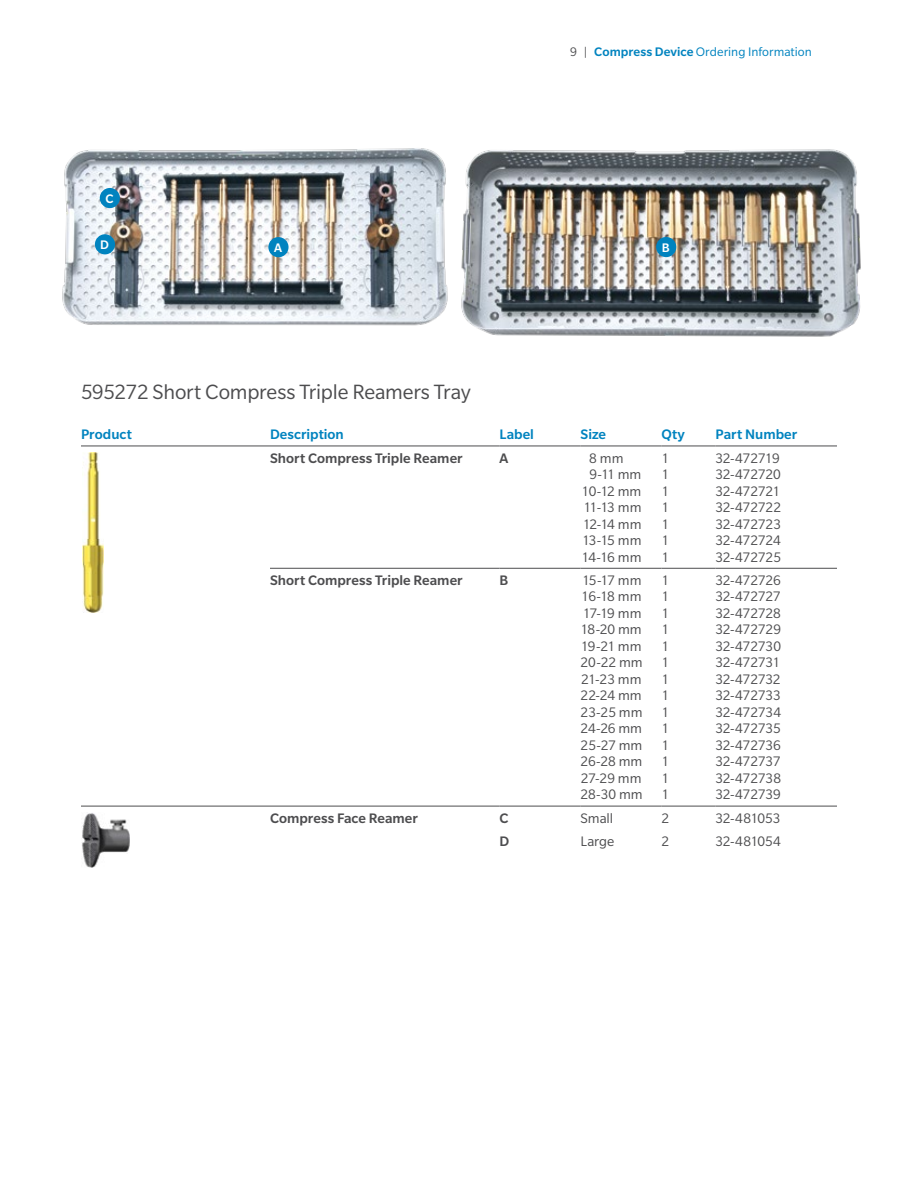
<style>
.page{position:relative;width:918px;height:1188px;background:#fff}
.page>*{position:absolute;margin:0;border:0;box-sizing:border-box;transform-origin:0 0}
.t1{font:22.5px "Slate Pro";letter-spacing:-.01em;color:#4d4d4f}
.t2{font:15px/16.5px "Slate Pro";letter-spacing:-.005em;color:#4d4d4f;text-align:justify}
.t3{font:500 15px "Slate Pro";color:#4d4d4f}
.t4{font:500 15px "Slate Pro";color:#0083bf}
.t5{font:13.5px "Slate Pro";letter-spacing:.005em;color:#0083bf}
.t6{font:500 13.5px "Slate Pro";color:#fff}
.s1{color:#4d4d4f}
.s2{font-weight:500}
</style>
<div class="page">
<img style="left:461px;top:149px;width:400px;height:188px">
<div style="left:656px;top:237px;width:20px;height:20px;background:#0083bf;border-radius:50%"></div>
<img style="left:62px;top:148px;width:386px;height:178px">
<div style="left:268px;top:237px;width:21px;height:20px;background:#0083bf;border-radius:50%"></div>
<div style="left:100px;top:188px;width:20px;height:20px;background:#0083bf;border-radius:50%"></div>
<div style="left:95px;top:234px;width:20px;height:20px;background:#0083bf;border-radius:50%"></div>
<hr style="left:81px;top:446px;width:189px;height:1px;background:#4d4d4f">
<hr style="left:270px;top:446px;width:230px;height:1px;background:#4d4d4f">
<hr style="left:500px;top:446px;width:80px;height:1px;background:#4d4d4f">
<hr style="left:580px;top:446px;width:82px;height:1px;background:#4d4d4f">
<hr style="left:662px;top:446px;width:54px;height:1px;background:#4d4d4f">
<hr style="left:716px;top:446px;width:121px;height:1px;background:#4d4d4f">
<hr style="left:270px;top:568px;width:230px;height:1px;background:#4d4d4f">
<hr style="left:500px;top:568px;width:80px;height:1px;background:#4d4d4f">
<hr style="left:580px;top:568px;width:82px;height:1px;background:#4d4d4f">
<hr style="left:662px;top:568px;width:54px;height:1px;background:#4d4d4f">
<hr style="left:716px;top:568px;width:121px;height:1px;background:#4d4d4f">
<hr style="left:270px;top:806px;width:230px;height:1px;background:#4d4d4f">
<hr style="left:500px;top:806px;width:80px;height:1px;background:#4d4d4f">
<hr style="left:580px;top:806px;width:82px;height:1px;background:#4d4d4f">
<hr style="left:662px;top:806px;width:54px;height:1px;background:#4d4d4f">
<hr style="left:716px;top:806px;width:121px;height:1px;background:#4d4d4f">
<hr style="left:81px;top:806px;width:189px;height:1px;background:#4d4d4f">
<img style="left:83px;top:453px;width:21px;height:159px">
<img style="left:82px;top:813px;width:48px;height:54px">
<p class="t6" style="left:106px;top:191px;width:10px">C</p>
<p class="t6" style="left:100px;top:237px;width:10px">D</p>
<p class="t5" style="left:570px;top:45px;width:243px"><span class="s1">9 |</span> <span class="s2">Compress Device</span> Ordering Information</p>
<p class="t6" style="left:274px;top:240px;width:9px">A</p>
<p class="t6" style="left:662px;top:240px;width:9px">B</p>
<h1 class="t1" style="left:81px;top:380px;width:391px">595272 Short Compress Triple Reamers Tray</h1>
<p class="t4" style="left:81px;top:426px;width:52px">Product</p>
<p class="t4" style="left:270px;top:426px;width:75px">Description</p>
<p class="t4" style="left:500px;top:426px;width:36px">Label</p>
<p class="t4" style="left:581px;top:426px;width:27px">Size</p>
<p class="t4" style="left:662px;top:426px;width:25px">Qty</p>
<p class="t4" style="left:716px;top:426px;width:83px">Part Number</p>
<p class="t3" style="left:270px;top:450px;width:194px">Short Compress Triple Reamer</p>
<p class="t3" style="left:500px;top:450px;width:10px">A</p>
<p class="t2" style="left:589px;top:449px;width:36px">8 mm</p>
<p class="t2" style="left:589px;top:466px;width:54px">9-11 mm</p>
<p class="t2" style="left:582px;top:482px;width:61px">10-12 mm</p>
<p class="t2" style="left:584px;top:499px;width:59px">11-13 mm</p>
<p class="t2" style="left:583px;top:515px;width:60px">12-14 mm</p>
<p class="t2" style="left:582px;top:532px;width:61px">13-15 mm</p>
<p class="t2" style="left:582px;top:548px;width:62px">14-16 mm</p>
<p class="t2" style="left:662px;top:449px;width:9px">1<br>1<br>1<br>1<br>1<br>1<br>1</p>
<p class="t2" style="left:716px;top:449px;width:67px">32-472719<br>32-472720<br>32-472721<br>32-472722<br>32-472723<br>32-472724<br>32-472725</p>
<p class="t3" style="left:270px;top:572px;width:194px">Short Compress Triple Reamer</p>
<p class="t3" style="left:500px;top:572px;width:10px">B</p>
<p class="t2" style="left:581px;top:572px;width:64px">15-17 mm 16-18 mm 17-19 mm 18-20 mm 19-21 mm 20-22 mm 21-23 mm 22-24 mm 23-25 mm 24-26 mm 25-27 mm 26-28 mm 27-29 mm 28-30 mm</p>
<p class="t2" style="left:662px;top:572px;width:9px">1<br>1<br>1<br>1<br>1<br>1<br>1<br>1<br>1<br>1<br>1<br>1<br>1<br>1</p>
<p class="t2" style="left:716px;top:572px;width:67px">32-472726<br>32-472727<br>32-472728<br>32-472729<br>32-472730<br>32-472731<br>32-472732<br>32-472733<br>32-472734<br>32-472735<br>32-472736<br>32-472737<br>32-472738<br>32-472739</p>
<p class="t3" style="left:270px;top:810px;width:150px">Compress Face Reamer</p>
<p class="t3" style="left:500px;top:810px;width:10px">C</p>
<p class="t2" style="left:580px;top:810px;width:34px">Small</p>
<p class="t2" style="left:662px;top:810px;width:9px">2</p>
<p class="t2" style="left:716px;top:810px;width:67px">32-481053</p>
<p class="t3" style="left:500px;top:833px;width:11px">D</p>
<p class="t2" style="left:580px;top:833px;width:35px">Large</p>
<p class="t2" style="left:662px;top:833px;width:9px">2</p>
<p class="t2" style="left:716px;top:833px;width:67px">32-481054</p>
</div>
